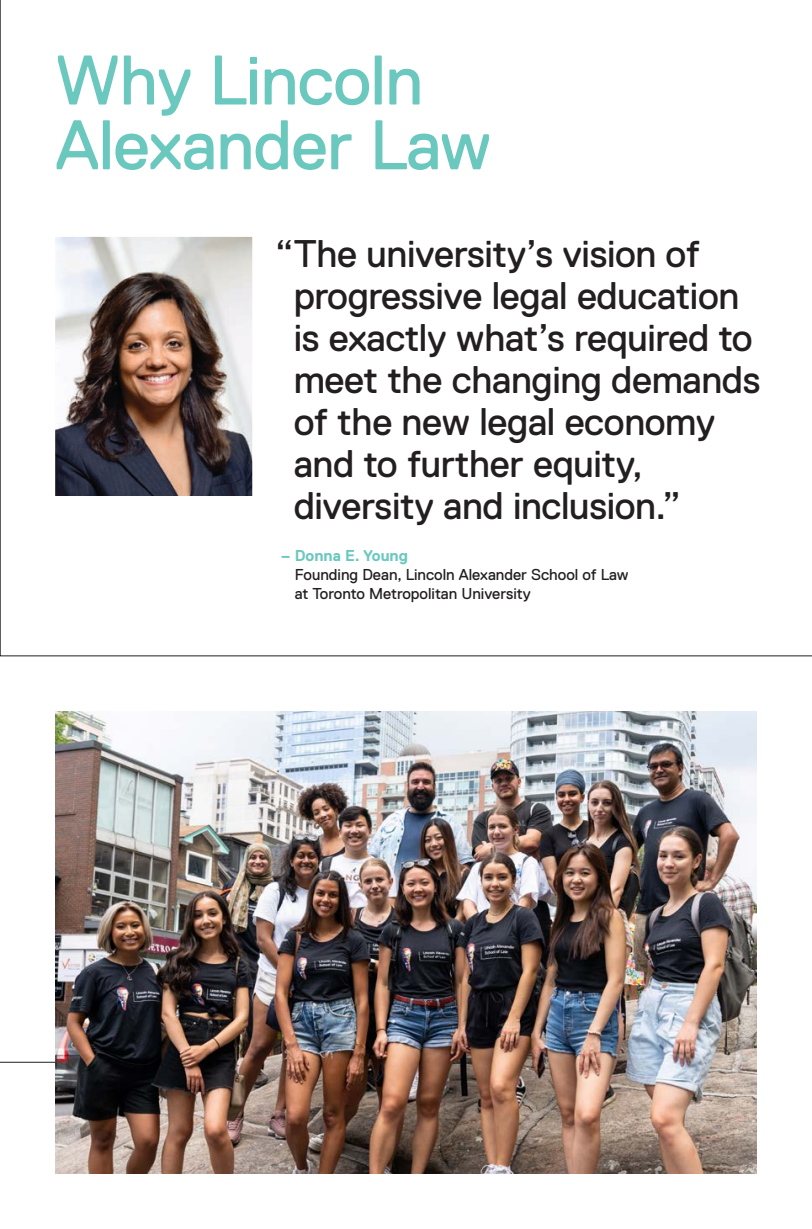
<style>
.page{position:relative;width:812px;height:1229px;background:#fff}
.page>*{position:absolute;margin:0;border:0;box-sizing:border-box;transform-origin:0 0}
.t1{font:70px/64.8px "Replica Std";letter-spacing:-.01em;color:#6bc8be}
.t2{font:38.5px/42px "Replica Std";letter-spacing:-.01em;color:#231f20}
.t3{font:15.75px/18.7px "Replica Std";color:#231f20}
.t4{font:700 15.75px "Replica Std";color:#6bc8be}
</style>
<div class="page">
<img style="left:55px;top:237px;width:197px;height:259px">
<img style="left:55px;top:711px;width:701px;height:462px">
<h1 class="t1" style="left:55px;top:48px;width:438px">Why Lincoln<br>Alexander Law</h1>
<p class="t2" style="left:293px;top:232px;width:468px;text-indent:-18px">“The university’s vision of progressive legal education is exactly what’s required to meet the changing demands of the new legal economy and to further equity, diversity and inclusion.”</p>
<p class="t4" style="left:281px;top:547px;width:129px">– Donna E. Young</p>
<p class="t3" style="left:294px;top:565px;width:335px">Founding Dean, Lincoln Alexander School of Law at Toronto Metropolitan University</p>
</div>
